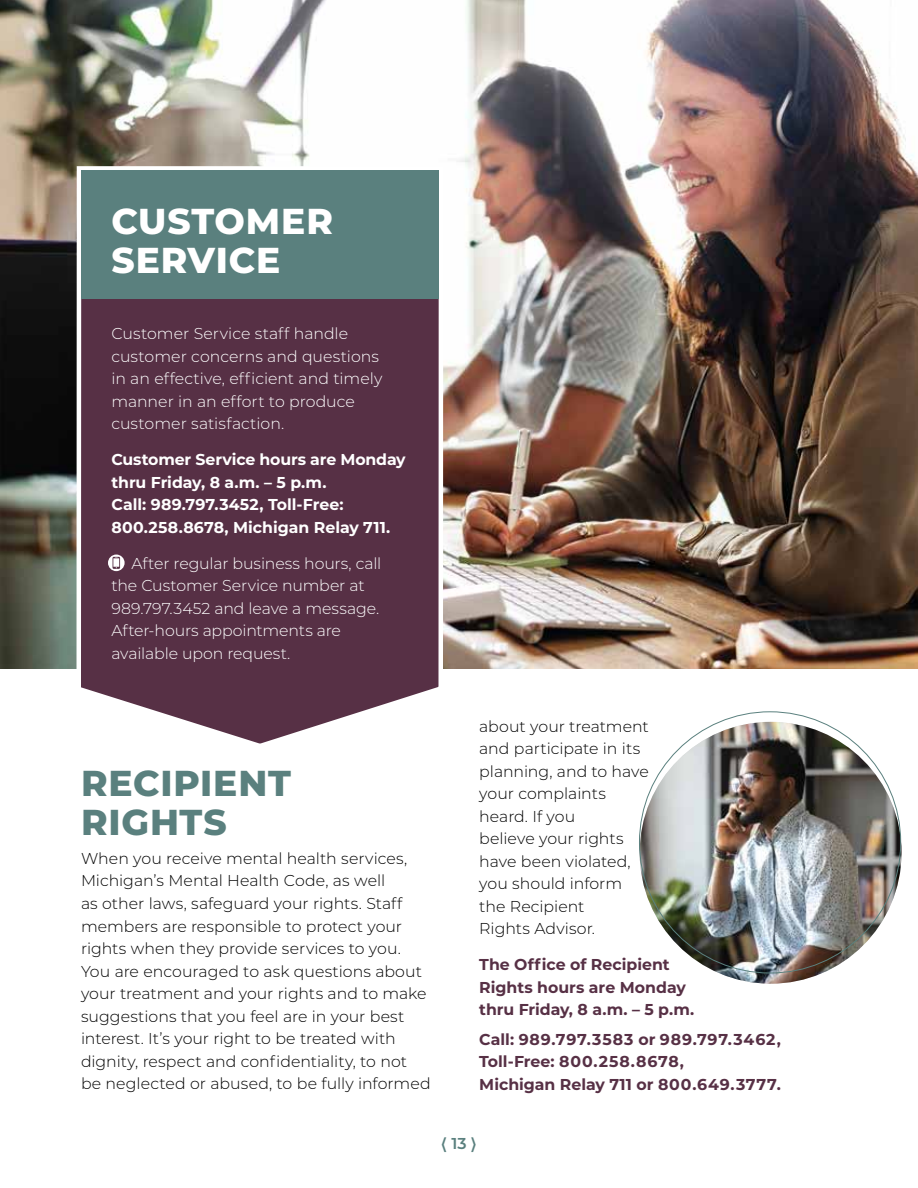
<style>
.page{position:relative;width:918px;height:1188px;background:#fff}
.page>*{position:absolute;margin:0;border:0;box-sizing:border-box;transform-origin:0 0}
.t1{font:800 36px/39px "Montserrat";letter-spacing:.025em;color:#5a807e}
.t2{font:800 36px/39px "Montserrat";letter-spacing:.02em;color:#fff}
.t3{font:300 15.75px/22.5px "Montserrat";color:#000}
.t4{font:300 15.75px/22.5px "Montserrat";letter-spacing:-.005em;color:#fff}
.t5{font:700 15.75px/22.5px "Montserrat";letter-spacing:-.005em;color:#fff}
.t6{font:700 15.75px/22.5px "Montserrat";letter-spacing:.04em;color:#573045}
.t7{font:700 15.75px/22.5px "Montserrat";color:#573045}
.t8{font:600 15.75px "Montserrat";color:#5a807e}
</style>
<div class="page">
<img style="left:0;top:0;width:918px;height:668px">
<img style="left:640px;top:722px;width:262px;height:262px;border-radius:131px">
<svg style="left:74px;top:0;width:372px;height:744px"></svg>
<div style="left:81px;top:171px;width:358px;height:128px;background:#5a807e"></div>
<svg style="left:108px;top:555px;width:17px;height:16px"></svg>
<h1 class="t2" style="left:111px;top:199px;width:223px">CUSTOMER<br>SERVICE</h1>
<p class="t4" style="left:111px;top:322px;width:272px">Customer Service staff handle customer concerns and questions in an effective, efficient and timely manner in an effort to produce customer satisfaction.</p>
<p class="t5" style="left:111px;top:448px;width:296px">Customer Service hours are Monday thru Friday, 8 a.m. – 5 p.m.<br>Call: 989.797.3452, Toll-Free:<br>800.258.8678, Michigan Relay 711.</p>
<p class="t4" style="left:111px;top:551px;width:272px;text-indent:20px">After regular business hours, call the Customer Service number at<br>989.797.3452 and leave a message.<br>After-hours appointments are available upon request.</p>
<h1 class="t1" style="left:81px;top:761px;width:211px">RECIPIENT<br>RIGHTS</h1>
<p class="t3" style="left:81px;top:847px;width:351px">When you receive mental health services, Michigan’s Mental Health Code, as well<br>as other laws, safeguard your rights. Staff members are responsible to protect your rights when they provide services to you.<br>You are encouraged to ask questions about your treatment and your rights and to make suggestions that you feel are in your best interest. It’s your right to be treated with dignity, respect and confidentiality, to not be neglected or abused, to be fully informed</p>
<p class="t3" style="left:479px;top:714px;width:171px">about your treatment and participate in its planning, and to have your complaints heard. If you<br>believe your rights have been violated, you should inform the Recipient<br>Rights Advisor.</p>
<p class="t7" style="left:479px;top:953px;width:217px">The Office of Recipient<br>Rights hours are Monday thru Friday, 8 a.m. – 5 p.m.</p>
<p class="t6" style="left:479px;top:1027px;width:303px">Call: 989.797.3583 or 989.797.3462,<br>Toll-Free: 800.258.8678,<br>Michigan Relay 711 or 800.649.3777.</p>
<p class="t8" style="left:442px;top:1132px;width:36px">⟨ 13 ⟩</p>
</div>
